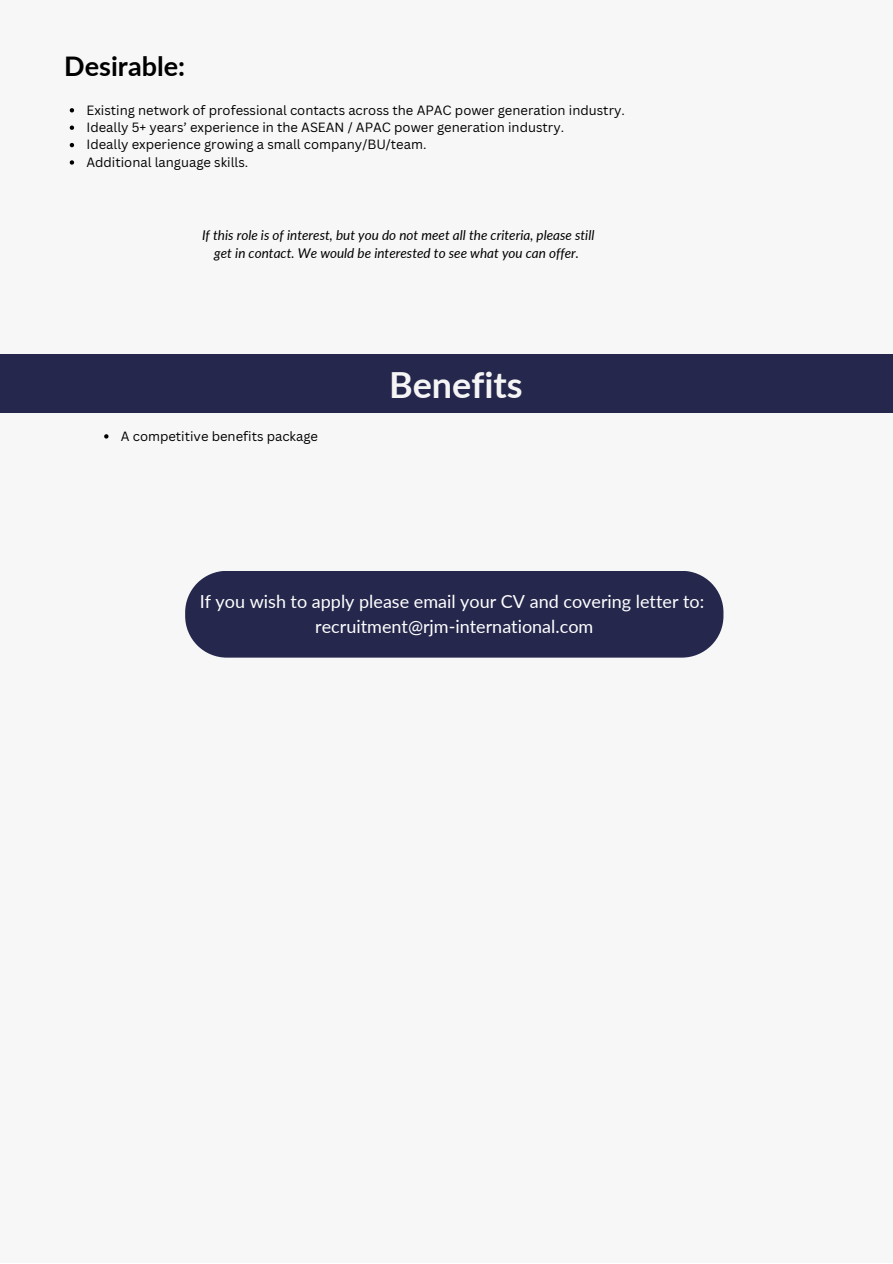
<style>
.page{position:relative;width:893px;height:1264px;background:#fff}
.page>*{position:absolute;margin:0;border:0;box-sizing:border-box;transform-origin:0 0}
.t1{font:700 36px "Lato";color:#f5f5f5}
.t2{font:700 27px "Lato";color:#000}
.t3{font:18px "Lato";color:#fff}
.t4{font:italic 13.5px/18px "Lato";color:#000;text-align:center}
.t5{font:13.05px "Canva Sans";color:#000}
</style>
<div class="page">
<div style="left:0;top:0;width:892px;height:1262px;background:#f7f7f7"></div>
<svg style="left:70px;top:108px;width:4px;height:4px"></svg>
<svg style="left:70px;top:125px;width:4px;height:5px"></svg>
<svg style="left:70px;top:143px;width:4px;height:4px"></svg>
<svg style="left:70px;top:160px;width:4px;height:5px"></svg>
<div style="left:0;top:354px;width:892px;height:58px;background:#25274d"></div>
<svg style="left:104px;top:434px;width:4px;height:4px"></svg>
<div style="left:185px;top:571px;width:538px;height:86px;background:#25274d"></div>
<p class="t2" style="left:64px;top:49px;width:122px">Desirable:</p>
<p class="t5" style="left:86px;top:101px;width:540px">Existing network of professional contacts across the APAC power generation industry.</p>
<p class="t5" style="left:86px;top:118px;width:479px">Ideally 5+ years’ experience in the ASEAN / APAC power generation industry.</p>
<p class="t5" style="left:86px;top:135px;width:341px">Ideally experience growing a small company/BU/team.</p>
<p class="t5" style="left:86px;top:153px;width:163px">Additional language skills.</p>
<p class="t4" style="left:202px;top:226px;width:394px">If this role is of interest, but you do not meet all the criteria, please still get in contact. We would be interested to see what you can offer.</p>
<p class="t5" style="left:121px;top:427px;width:199px">A competitive benefits package</p>
<p class="t1" style="left:389px;top:362px;width:135px">Benefits</p>
<p class="t3" style="left:200px;top:590px;width:506px">If you wish to apply please email your CV and covering letter to:</p>
<p class="t3" style="left:315px;top:615px;width:279px">recruitment@rjm-international.com</p>
</div>
